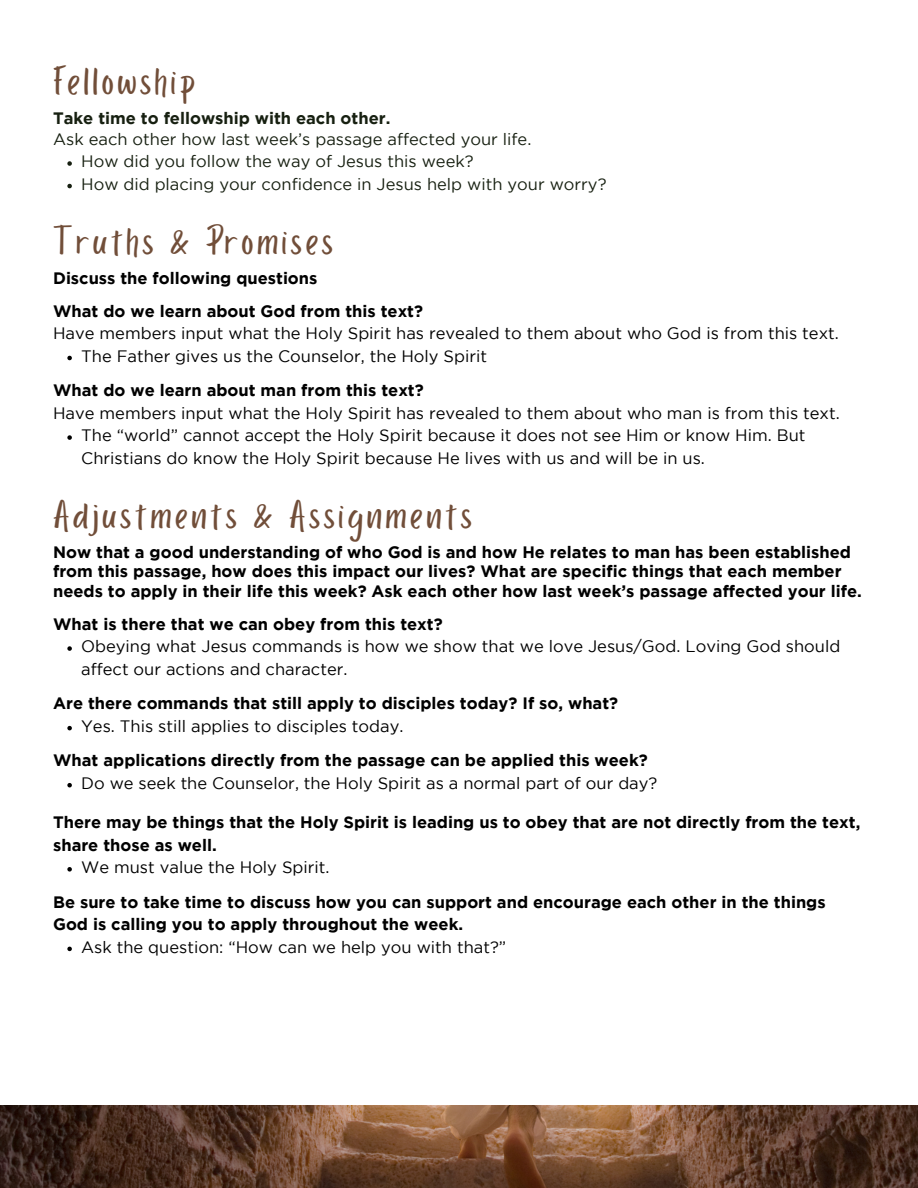
<style>
.page{position:relative;width:918px;height:1188px;background:#fff}
.page>*{position:absolute;margin:0;border:0;box-sizing:border-box;transform-origin:0 0}
.t1{font:42px "Porcelain";letter-spacing:.085em;color:#714e39}
.t2{font:700 16.5px/19.5px "Gotham";color:#000}
.t3{font:16.5px/22.5px "Gotham";color:#000}
.t4{font:16.5px/22.5px "Gotham";color:#172011}
.t5{font:700 16.5px "Gotham";color:#172011}
</style>
<div class="page">
<svg style="left:67px;top:161px;width:5px;height:5px"></svg>
<svg style="left:67px;top:184px;width:5px;height:4px"></svg>
<svg style="left:67px;top:356px;width:5px;height:4px"></svg>
<svg style="left:67px;top:435px;width:5px;height:5px"></svg>
<svg style="left:67px;top:646px;width:5px;height:5px"></svg>
<svg style="left:67px;top:726px;width:5px;height:4px"></svg>
<svg style="left:67px;top:783px;width:5px;height:4px"></svg>
<svg style="left:67px;top:867px;width:5px;height:5px"></svg>
<svg style="left:67px;top:947px;width:5px;height:4px"></svg>
<img style="left:0;top:1106px;width:918px;height:82px">
<h1 class="t1" style="left:53px;top:59px;width:143px">Fellowship</h1>
<p class="t5" style="left:53px;top:112px;width:339px">Take time to fellowship with each other.</p>
<p class="t4" style="left:81px;top:129px;width:527px;text-indent:-28px">Ask each other how last week’s passage affected your life.<br>How did you follow the way of Jesus this week?<br>How did placing your confidence in Jesus help with your worry?</p>
<h1 class="t1" style="left:53px;top:219px;width:282px">Truths &amp; Promises</h1>
<p class="t2" style="left:53px;top:262px;width:372px;line-height:33px">Discuss the following questions<br>What do we learn about God from this text?</p>
<p class="t3" style="left:81px;top:323px;width:759px;text-indent:-28px">Have members input what the Holy Spirit has revealed to them about who God is from this text.<br>The Father gives us the Counselor, the Holy Spirit</p>
<p class="t2" style="left:53px;top:382px;width:372px">What do we learn about man from this text?</p>
<p class="t3" style="left:81px;top:403px;width:760px;text-indent:-28px">Have members input what the Holy Spirit has revealed to them about who man is from this text.<br>The “world” cannot accept the Holy Spirit because it does not see Him or know Him. But<br>Christians do know the Holy Spirit because He lives with us and will be in us.</p>
<h1 class="t1" style="left:53px;top:493px;width:420px">Adjustments &amp; Assignments</h1>
<p class="t2" style="left:53px;top:543px;width:810px">Now that a good understanding of who God is and how He relates to man has been established from this passage, how does this impact our lives? What are specific things that each member needs to apply in their life this week? Ask each other how last week’s passage affected your life.</p>
<p class="t2" style="left:53px;top:615px;width:391px">What is there that we can obey from this text?</p>
<p class="t3" style="left:81px;top:636px;width:761px">Obeying what Jesus commands is how we show that we love Jesus/God. Loving God should affect our actions and character.</p>
<p class="t2" style="left:53px;top:695px;width:567px">Are there commands that still apply to disciples today? If so, what?</p>
<p class="t3" style="left:81px;top:716px;width:324px">Yes. This still applies to disciples today.</p>
<p class="t2" style="left:53px;top:752px;width:596px">What applications directly from the passage can be applied this week?</p>
<p class="t3" style="left:81px;top:773px;width:578px">Do we seek the Counselor, the Holy Spirit as a normal part of our day?</p>
<p class="t2" style="left:53px;top:812px;width:809px;line-height:22.5px">There may be things that the Holy Spirit is leading us to obey that are not directly from the text, share those as well.</p>
<p class="t3" style="left:81px;top:857px;width:250px">We must value the Holy Spirit.</p>
<p class="t2" style="left:53px;top:892px;width:774px;line-height:22.5px">Be sure to take time to discuss how you can support and encourage each other in the things<br>God is calling you to apply throughout the week.</p>
<p class="t3" style="left:81px;top:936px;width:427px">Ask the question: “How can we help you with that?”</p>
</div>
